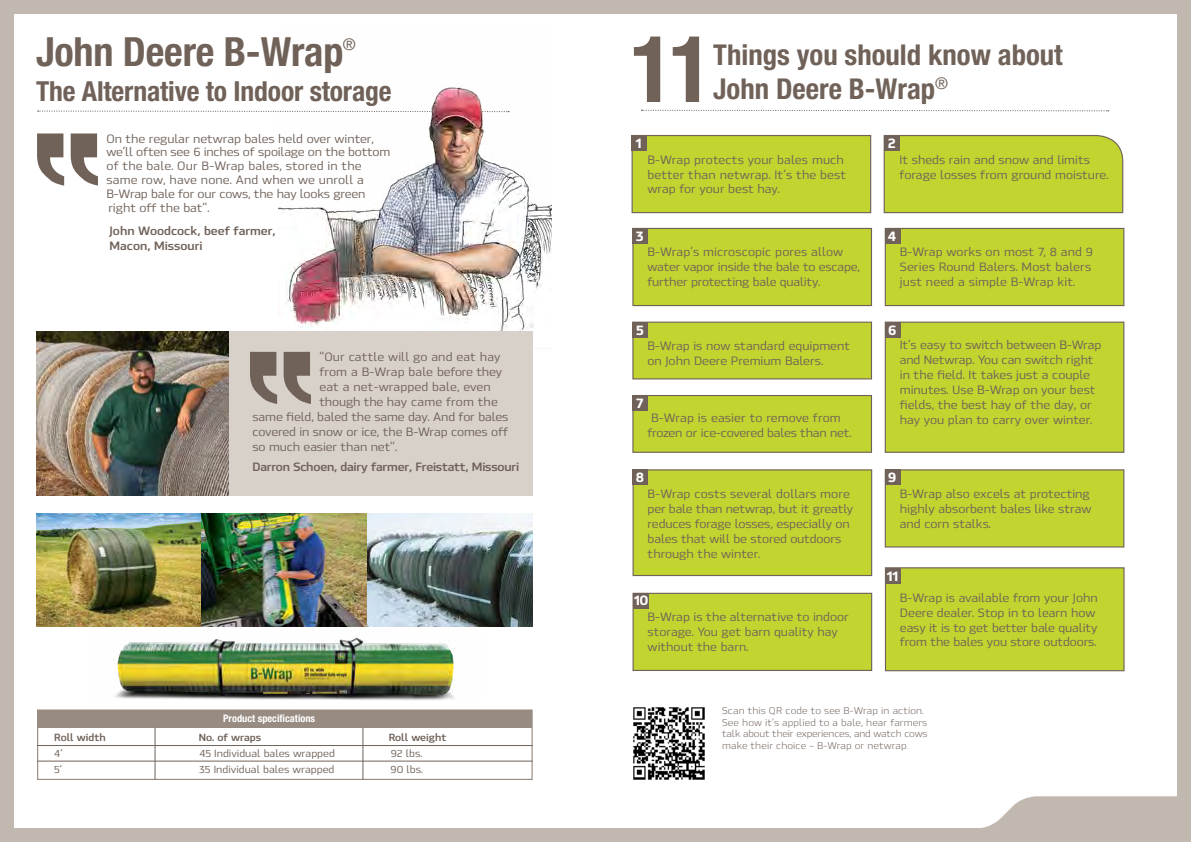
<style>
.page{position:relative;width:1191px;height:842px;background:#c1b8af}
.page>*{position:absolute;margin:0;border:0;box-sizing:border-box;transform-origin:0 0}
.t1{font:700 condensed 92.5px "Helvetica Neue LT Pro";color:#706259}
.t2{font:700 condensed 40.2px "Helvetica Neue LT Pro";letter-spacing:-.005em;color:#706259}
.t3{font:700 condensed 28.8px/34.5px "Helvetica Neue LT Pro";color:#706259}
.t4{font:700 condensed 27.6px "Helvetica Neue LT Pro";letter-spacing:-.005em;color:#706259}
.t5{font:16.1px "Helvetica Neue LT Pro";color:#706259}
.t6{font:800 13.8px "Hackman";color:#fff}
.t7{font:500 12.1px/14.9px "Hackman";letter-spacing:-.005em;color:#706259}
.t8{font:700 12.1px/14.9px "Hackman";letter-spacing:-.015em;color:#706259}
.t9{font:500 10.4px "Hackman";color:#706259}
.t10{font:700 10.4px "Hackman";color:#706259}
.t11{font:700 condensed 10.4px "Helvetica Neue LT Pro";color:#fff}
.t12{font:9.8px/11.5px "Hackman";letter-spacing:.01em;color:#706259}
.s1{font-family:"JD Sans";font-weight:300}
</style>
<div class="page">
<div style="left:14px;top:14px;width:1162px;height:814px;background:#fff"></div>
<svg style="left:982px;top:796px;width:195px;height:32px;background:#c9c1b9"></svg>
<svg style="left:641px;top:109px;width:467px;height:3px"></svg>
<svg style="left:883px;top:135px;width:240px;height:79px;background:#bed034"></svg>
<div style="left:631px;top:135px;width:240px;height:78px;background:#c1d42f;border:1px solid #706259"></div>
<div style="left:632px;top:228px;width:240px;height:78px;background:#c1d42f;border:1px solid #706259"></div>
<div style="left:884px;top:228px;width:240px;height:78px;background:#c1d42f;border:1px solid #706259"></div>
<div style="left:632px;top:322px;width:240px;height:57px;background:#c1d42f;border:1px solid #706259"></div>
<div style="left:884px;top:322px;width:240px;height:131px;background:#c1d42f;border:1px solid #706259"></div>
<div style="left:632px;top:395px;width:240px;height:58px;background:#c1d42f;border:1px solid #706259"></div>
<div style="left:884px;top:469px;width:240px;height:79px;background:#c1d42f;border:1px solid #706259"></div>
<div style="left:632px;top:469px;width:240px;height:107px;background:#c1d42f;border:1px solid #706259"></div>
<div style="left:885px;top:567px;width:239px;height:104px;background:#c1d42f;border:1px solid #706259"></div>
<div style="left:631px;top:135px;width:15px;height:15px;background:#706259"></div>
<div style="left:632px;top:229px;width:16px;height:15px;background:#706259"></div>
<div style="left:884px;top:135px;width:15px;height:15px;background:#706259"></div>
<div style="left:885px;top:229px;width:15px;height:15px;background:#706259"></div>
<div style="left:633px;top:322px;width:15px;height:16px;background:#706259"></div>
<div style="left:885px;top:322px;width:15px;height:16px;background:#706259"></div>
<div style="left:633px;top:395px;width:15px;height:15px;background:#706259"></div>
<div style="left:633px;top:469px;width:15px;height:15px;background:#706259"></div>
<div style="left:885px;top:469px;width:15px;height:15px;background:#706259"></div>
<div style="left:885px;top:568px;width:15px;height:15px;background:#706259"></div>
<div style="left:632px;top:593px;width:240px;height:78px;background:#c1d42f;border:1px solid #706259"></div>
<div style="left:633px;top:593px;width:16px;height:15px;background:#706259"></div>
<img style="left:633px;top:707px;width:72px;height:73px">
<img style="left:114px;top:637px;width:340px;height:63px">
<img style="left:36px;top:513px;width:496px;height:114px">
<svg style="left:38px;top:110px;width:240px;height:2px"></svg>
<img style="left:278px;top:85px;width:273px;height:267px">
<svg style="left:37px;top:133px;width:27px;height:53px"></svg>
<svg style="left:71px;top:133px;width:27px;height:53px"></svg>
<img style="left:36px;top:331px;width:193px;height:164px">
<div style="left:229px;top:331px;width:303px;height:164px;background:#d8d1c9"></div>
<svg style="left:250px;top:352px;width:27px;height:52px"></svg>
<svg style="left:284px;top:352px;width:27px;height:52px"></svg>
<svg style="left:37px;top:709px;width:496px;height:71px"></svg>
<hr style="left:37px;top:745px;width:495px;height:1px;background:#706259">
<hr style="left:37px;top:761px;width:495px;height:1px;background:#706259">
<hr style="left:155px;top:727px;width:1px;height:52px;background:#706259">
<hr style="left:363px;top:727px;width:1px;height:52px;background:#706259">
<h2 class="t2" style="left:36px;top:28px;width:309px">John Deere B-Wrap</h2>
<h3 class="t5" style="left:343px;top:34px;width:14px">®</h3>
<h3 class="t4" style="left:36px;top:74px;width:357px">The Alternative to Indoor storage</h3>
<p class="t7" style="left:106px;top:131px;width:285px;line-height:13.8px">On the regular netwrap bales held over winter, we’ll often see 6 inches of spoilage on the bottom of the bale. Our B-Wrap bales, stored in the same row, have none. And when we unroll a B-Wrap bale for our cows, the hay looks green right off the bat”.</p>
<p class="t8" style="left:110px;top:222px;width:167px">John Woodcock, beef farmer,<br>Macon, Missouri</p>
<p class="t7" style="left:319px;top:348px;width:183px">“Our cattle will go and eat hay</p>
<p class="t7" style="left:319px;top:363px;width:184px">from a B-Wrap bale before they</p>
<p class="t7" style="left:319px;top:378px;width:173px">eat a net-wrapped bale, even</p>
<p class="t7" style="left:319px;top:393px;width:180px">though the hay came from the</p>
<p class="t7" style="left:252px;top:408px;width:257px">same field, baled the same day. And for bales</p>
<p class="t7" style="left:252px;top:423px;width:257px">covered in snow or ice, the B-Wrap comes off</p>
<p class="t7" style="left:252px;top:438px;width:146px">so much easier than net”.</p>
<p class="t8" style="left:252px;top:459px;width:268px">Darron Schoen, dairy farmer, Freistatt, Missouri</p>
<p class="t11" style="left:223px;top:712px;width:93px">Product specifications</p>
<p class="t10" style="left:54px;top:729px;width:53px">Roll width</p>
<p class="t10" style="left:199px;top:729px;width:64px">No. of wraps</p>
<p class="t10" style="left:389px;top:729px;width:59px">Roll weight</p>
<p class="t9" style="left:54px;top:746px;width:10px">4’</p>
<p class="t9" style="left:199px;top:746px;width:137px">45 Individual bales wrapped</p>
<p class="t9" style="left:391px;top:746px;width:33px">92 lbs.</p>
<p class="t9" style="left:54px;top:762px;width:9px">5’</p>
<p class="t9" style="left:199px;top:762px;width:137px">35 Individual bales wrapped</p>
<p class="t9" style="left:390px;top:762px;width:34px">90 lbs.</p>
<h1 class="t1" style="left:630px;top:14px;width:85px">11</h1>
<p class="t6" style="left:635px;top:132px;width:8px">1</p>
<h3 class="t3" style="left:713px;top:37px;width:351px">Things you should know about<br>John Deere B-Wrap</h3>
<h3 class="t5" style="left:935px;top:73px;width:14px">®</h3>
<p class="t6" style="left:888px;top:132px;width:9px">2</p>
<p class="t7" style="left:647px;top:151px;width:200px">B-Wrap protects your bales much better than netwrap. It’s the best wrap for your best hay.</p>
<p class="t7" style="left:899px;top:151px;width:210px">It sheds rain and snow and limits forage losses from ground moisture.</p>
<p class="t6" style="left:636px;top:226px;width:9px">3</p>
<p class="t6" style="left:888px;top:226px;width:10px">4</p>
<p class="t7" style="left:647px;top:244px;width:214px">B-Wrap’s microscopic pores allow water vapor inside the bale to escape, further protecting bale quality.</p>
<p class="t7" style="left:899px;top:244px;width:195px">B-Wrap works on most 7, 8 and 9<br>Series Round Balers. Most balers just need a simple B-Wrap kit.</p>
<p class="t6" style="left:636px;top:320px;width:9px">5</p>
<p class="t6" style="left:888px;top:320px;width:10px">6</p>
<p class="t7" style="left:647px;top:338px;width:204px">B-Wrap is now standard equipment on John Deere Premium Balers.</p>
<p class="t7" style="left:899px;top:337px;width:203px">It’s easy to switch between B-Wrap and Netwrap. You can switch right in the field. It takes just a couple minutes. Use B-Wrap on your best fields, the best hay of the day, or hay you plan to carry over winter.</p>
<p class="t6" style="left:636px;top:392px;width:9px">7</p>
<p class="t7" style="left:647px;top:409px;width:205px;text-align:center">B-Wrap is easier to remove from frozen or ice-covered bales than net.</p>
<p class="t6" style="left:636px;top:466px;width:10px">8</p>
<p class="t6" style="left:888px;top:466px;width:10px">9</p>
<p class="t7" style="left:647px;top:485px;width:207px">B-Wrap costs several dollars more per bale than netwrap, but it greatly reduces forage losses, especially on bales that will be stored outdoors through the winter.</p>
<p class="t6" style="left:634px;top:590px;width:16px">10</p>
<p class="t7" style="left:647px;top:609px;width:203px">B-Wrap is the alternative to indoor storage. You get barn quality hay without the barn.</p>
<p class="t7" style="left:899px;top:485px;width:193px">B-Wrap also excels at protecting highly absorbent bales like straw and corn stalks.</p>
<p class="t6" style="left:886px;top:565px;width:13px">11</p>
<p class="t7" style="left:900px;top:589px;width:199px">B-Wrap is available from your John Deere dealer. Stop in to learn how easy it is to get better bale quality from the bales you store outdoors.</p>
<p class="t12" style="left:722px;top:704px;width:207px">Scan this QR code to see B-Wrap in action.<br>See how it’s applied to a bale, hear farmers talk about their experiences, and watch cows make their choice – B-Wrap or netwrap<span class="s1">.</span></p>
</div>
